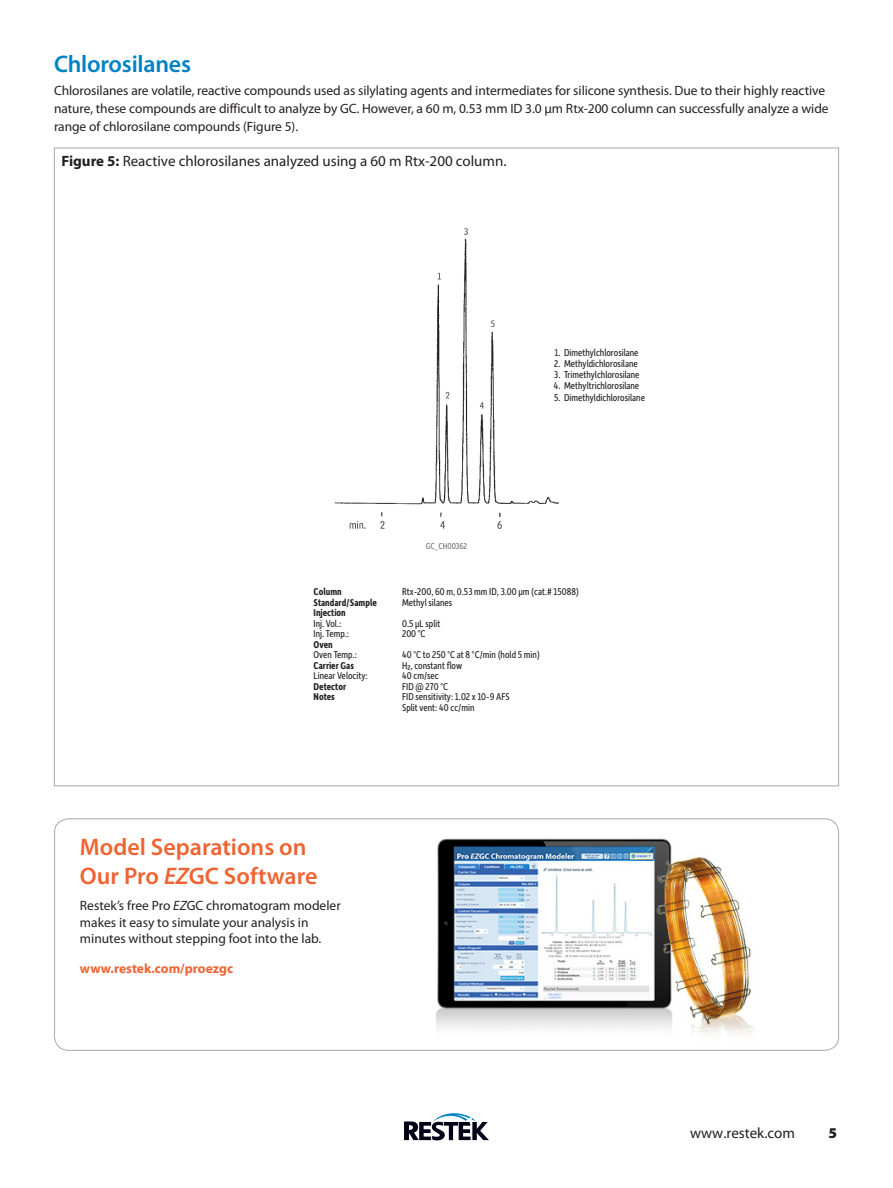
<style>
.page{position:relative;width:893px;height:1188px;background:#fff}
.page>*{position:absolute;margin:0;border:0;box-sizing:border-box;transform-origin:0 0}
.t1{font:600 24px/28.8px "Myriad Pro";color:#ee6432}
.Subhead_Article{font:600 24px "Myriad Pro";letter-spacing:-.01em;color:#0082c5}
.Table_or_Figure_Heading_Article{font:15px "Myriad Pro";color:#231f20}
.t2{font:900 15px "Myriad Pro";color:#231f20}
.Paragraph_Style_1_Article{font:13.5px/18px "Myriad Pro";letter-spacing:-.005em;color:#231f20}
.t3{font:700 13.5px "Myriad Pro";color:#ee6432}
.Cgram_Compound_List{font:10.5px/10.5px "Depot New Condensed";color:#231f20}
.t4{font:700 10.5px "Depot New Condensed";color:#231f20}
.Cgram{font:9px "Depot New Condensed";color:#6c6d70}
.s1{font-weight:700}
.s2{font-style:italic}
</style>
<div class="page">
<svg style="left:404px;top:1113px;width:85px;height:27px"></svg>
<img style="left:436px;top:838px;width:318px;height:196px">
<div style="left:54px;top:818px;width:785px;height:233px;border:1px solid #a8a9ad;border-radius:14px"></div>
<img style="left:334px;top:228px;width:225px;height:301px">
<p class="Subhead_Article" style="left:54px;top:49px;width:139px">Chlorosilanes</p>
<p class="Paragraph_Style_1_Article" style="left:54px;top:81px;width:776px">Chlorosilanes are volatile, reactive compounds used as silylating agents and intermediates for silicone synthesis. Due to their highly reactive nature, these compounds are difficult to analyze by GC. However, a 60 m, 0.53 mm ID 3.0 µm Rtx-200 column can successfully analyze a wide range of chlorosilane compounds (Figure 5).</p>
<p class="Table_or_Figure_Heading_Article" style="left:62px;top:152px;width:446px"><span class="s1">Figure 5:</span> Reactive chlorosilanes analyzed using a 60 m Rtx-200 column.</p>
<p class="Cgram" style="left:426px;top:540px;width:43px">GC_CH00362</p>
<p class="Cgram_Compound_List" style="left:554px;top:347px;width:86px">1. Dimethylchlorosilane</p>
<p class="Cgram_Compound_List" style="left:554px;top:358px;width:85px">2. Methyldichlorosilane</p>
<p class="Cgram_Compound_List" style="left:554px;top:369px;width:87px">3. Trimethylchlorosilane</p>
<p class="Cgram_Compound_List" style="left:554px;top:380px;width:87px">4. Methyltrichlorosilane</p>
<p class="Cgram_Compound_List" style="left:554px;top:392px;width:92px">5. Dimethyldichlorosilane</p>
<p class="t4" style="left:314px;top:585px;width:30px">Column</p>
<p class="Cgram_Compound_List" style="left:402px;top:586px;width:178px">Rtx-200, 60 m, 0.53 mm ID, 3.00 µm (cat.# 15088)</p>
<p class="t4" style="left:314px;top:595px;width:65px">Standard/Sample</p>
<p class="Cgram_Compound_List" style="left:402px;top:596px;width:52px">Methyl silanes</p>
<p class="t4" style="left:314px;top:606px;width:34px">Injection</p>
<p class="Cgram_Compound_List" style="left:314px;top:617px;width:29px">Inj. Vol.:</p>
<p class="Cgram_Compound_List" style="left:402px;top:617px;width:40px">0.5 µL split</p>
<p class="Cgram_Compound_List" style="left:314px;top:628px;width:37px">Inj. Temp.:</p>
<p class="Cgram_Compound_List" style="left:402px;top:628px;width:25px">200 °C</p>
<p class="t4" style="left:314px;top:637px;width:21px">Oven</p>
<p class="Cgram_Compound_List" style="left:314px;top:649px;width:45px">Oven Temp.:</p>
<p class="Cgram_Compound_List" style="left:402px;top:649px;width:139px">40 °C to 250 °C at 8 °C/min (hold 5 min)</p>
<p class="t4" style="left:314px;top:658px;width:42px">Carrier Gas</p>
<p class="Cgram_Compound_List" style="left:402px;top:659px;width:62px">H₂, constant flow</p>
<p class="Cgram_Compound_List" style="left:314px;top:670px;width:56px">Linear Velocity:</p>
<p class="Cgram_Compound_List" style="left:402px;top:670px;width:38px">40 cm/sec</p>
<p class="t4" style="left:314px;top:679px;width:34px">Detector</p>
<p class="Cgram_Compound_List" style="left:402px;top:680px;width:48px">FID @ 270 °C</p>
<p class="t4" style="left:314px;top:690px;width:23px">Notes</p>
<p class="Cgram_Compound_List" style="left:402px;top:691px;width:109px">FID sensitivity: 1.02 x 10-9 AFS<br>Split vent: 40 cc/min</p>
<p class="t1" style="left:80px;top:832px;width:239px">Model Separations on<br>Our Pro <span class="s2">EZ</span>GC Software</p>
<p class="Paragraph_Style_1_Article" style="left:80px;top:898px;width:262px;line-height:16.2px">Restek’s free Pro <span class="s2">EZ</span>GC chromatogram modeler makes it easy to simulate your analysis in minutes without stepping foot into the lab.</p>
<p class="t3" style="left:80px;top:960px;width:155px">www.restek.com/proezgc</p>
<p class="Table_or_Figure_Heading_Article" style="left:690px;top:1124px;width:106px">www.restek.com</p>
<p class="t2" style="left:828px;top:1125px;width:10px">5</p>
</div>
